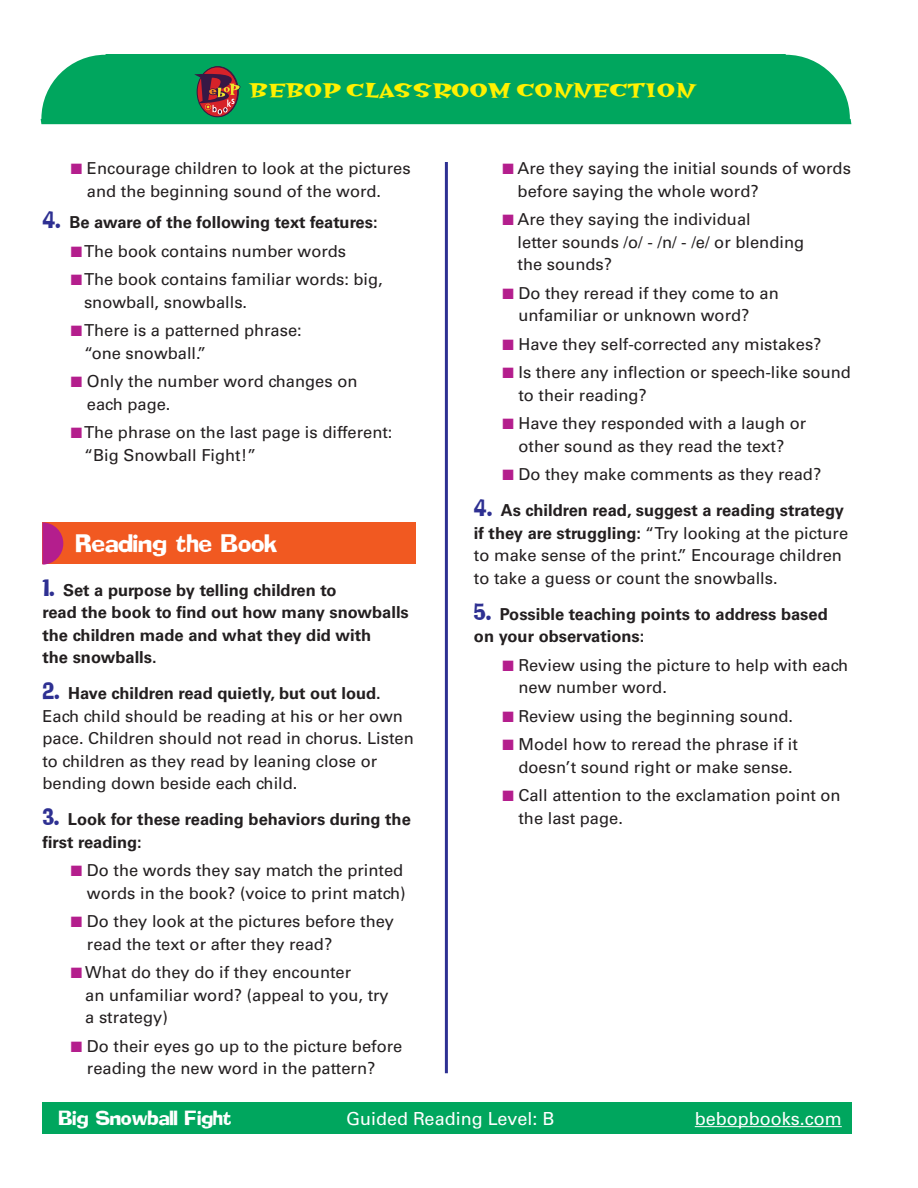
<style>
.page{position:relative;width:918px;height:1188px;background:#fff}
.page>*{position:absolute;margin:0;border:0;box-sizing:border-box;transform-origin:0 0}
.t1{font:22.5px "Hotsy Totsy Bold Mv B";color:#fff101}
.t2{font:22.2px "Addled";color:#fff}
.t3{font:18px "Univers";color:#fff}
.t4{font:18px "Addled";color:#fff}
.t5{font:16.5px/22.5px "Univers";color:#231f20}
.t6{font:700 16.5px/22.5px "Univers";color:#231f20}
.s1{color:#b41e8d}
.s2{font-family:"Addled";font-weight:400;font-size:21px;color:#2e3092}
.s3{font-family:"Addled";font-size:21px;color:#2e3092}
.s4{font-weight:700}
</style>
<div class="page">
<div style="left:41px;top:54px;width:810px;height:70px;background:#00a65e"></div>
<div style="left:43px;top:522px;width:373px;height:42px;background:#f15921"></div>
<svg style="left:42px;top:522px;width:21px;height:43px"></svg>
<hr style="left:445px;top:162px;width:3px;height:911px;background:#2e3092">
<div style="left:42px;top:1102px;width:810px;height:31px;background:#00a65e"></div>
<hr style="left:695px;top:1126px;width:147px;height:1px;background:#fff">
<div style="left:198px;top:67px;width:40px;height:50px;background:#3e1843;border-radius:50%"></div>
<svg style="left:197px;top:67px;width:41px;height:50px"></svg>
<div style="left:197px;top:66px;width:41px;height:51px;border:1px solid #371845;border-radius:50%"></div>
<svg style="left:194px;top:74px;width:46px;height:40px"></svg>
<h1 class="t1" style="left:249px;top:79px;width:447px">BEBOP CLASSROOM CONNECTION</h1>
<p class="t5" style="left:87px;top:157px;width:325px;text-indent:-16px"><span class="s1">■</span> Encourage children to look at the pictures and the beginning sound of the word.</p>
<p class="t6" style="left:42px;top:211px;width:337px"><span class="s2">4.</span> Be aware of the following text features:</p>
<p class="t5" style="left:71px;top:240px;width:277px"><span class="s1">■</span> The book contains number words</p>
<p class="t5" style="left:84px;top:268px;width:300px;text-indent:-13px"><span class="s1">■</span> The book contains familiar words: big, snowball, snowballs.</p>
<p class="t5" style="left:84px;top:319px;width:219px;text-indent:-13px"><span class="s1">■</span> There is a patterned phrase: “one snowball.”</p>
<p class="t5" style="left:87px;top:370px;width:272px;text-indent:-16px"><span class="s1">■</span> Only the number word changes on each page.</p>
<p class="t5" style="left:84px;top:421px;width:310px;text-indent:-13px"><span class="s1">■</span> The phrase on the last page is different: “Big Snowball Fight!”</p>
<h2 class="t2" style="left:76px;top:534px;width:203px">Reading the Book</h2>
<p class="t6" style="left:42px;top:579px;width:368px"><span class="s2">1.</span> Set a purpose by telling children to<br>read the book to find out how many snowballs the children made and what they did with<br>the snowballs.</p>
<p class="t5" style="left:42px;top:682px;width:373px"><span class="s3">2.</span> <span class="s4">Have children read quietly, but out loud.<br></span>Each child should be reading at his or her own pace. Children should not read in chorus. Listen to children as they read by leaning close or bending down beside each child.</p>
<p class="t6" style="left:42px;top:808px;width:370px"><span class="s2">3.</span> Look for these reading behaviors during the first reading:</p>
<p class="t5" style="left:71px;top:859px;width:336px;text-align:right"><span class="s1">■</span> Do the words they say match the printed words in the book? (voice to print match)</p>
<p class="t5" style="left:87px;top:910px;width:309px;text-indent:-16px"><span class="s1">■</span> Do they look at the pictures before they read the text or after they read?</p>
<p class="t5" style="left:85px;top:961px;width:305px;text-indent:-14px"><span class="s1">■</span> What do they do if they encounter<br>an unfamiliar word? (appeal to you, try a strategy)</p>
<p class="t5" style="left:87px;top:1035px;width:317px;text-indent:-16px"><span class="s1">■</span> Do their eyes go up to the picture before reading the new word in the pattern?</p>
<p class="t5" style="left:518px;top:157px;width:335px;text-indent:-15px"><span class="s1">■</span> Are they saying the initial sounds of words before saying the whole word?</p>
<p class="t5" style="left:518px;top:208px;width:288px;text-indent:-15px"><span class="s1">■</span> Are they saying the individual<br>letter sounds /o/ - /n/ - /e/ or blending the sounds?</p>
<p class="t5" style="left:518px;top:282px;width:262px;text-indent:-16px"><span class="s1">■</span> Do they reread if they come to an unfamiliar or unknown word?</p>
<p class="t5" style="left:502px;top:333px;width:321px"><span class="s1">■</span> Have they self-corrected any mistakes?</p>
<p class="t5" style="left:518px;top:361px;width:334px;text-indent:-16px"><span class="s1">■</span> Is there any inflection or speech-like sound to their reading?</p>
<p class="t5" style="left:502px;top:412px;width:305px;text-align:center"><span class="s1">■</span> Have they responded with a laugh or other sound as they read the text?</p>
<p class="t5" style="left:502px;top:463px;width:320px"><span class="s1">■</span> Do they make comments as they read?</p>
<p class="t5" style="left:474px;top:499px;width:376px"><span class="s3">4.</span> <span class="s4">As children read, suggest a reading strategy if they are struggling:</span> “Try looking at the picture to make sense of the print.” Encourage children to take a guess or count the snowballs.</p>
<p class="t6" style="left:474px;top:603px;width:355px"><span class="s2">5.</span> Possible teaching points to address based on your observations:</p>
<p class="t5" style="left:518px;top:654px;width:331px;text-indent:-16px"><span class="s1">■</span> Review using the picture to help with each new number word.</p>
<p class="t5" style="left:502px;top:705px;width:292px"><span class="s1">■</span> Review using the beginning sound.</p>
<p class="t5" style="left:518px;top:733px;width:281px;text-indent:-16px"><span class="s1">■</span> Model how to reread the phrase if it doesn’t sound right or make sense.</p>
<p class="t5" style="left:518px;top:784px;width:324px;text-indent:-16px"><span class="s1">■</span> Call attention to the exclamation point on the last page.</p>
<p class="t4" style="left:59px;top:1110px;width:175px">Big Snowball Fight</p>
<p class="t3" style="left:346px;top:1108px;width:210px">Guided Reading Level: B</p>
<p class="t3" style="left:695px;top:1108px;width:148px">bebopbooks.com</p>
</div>
